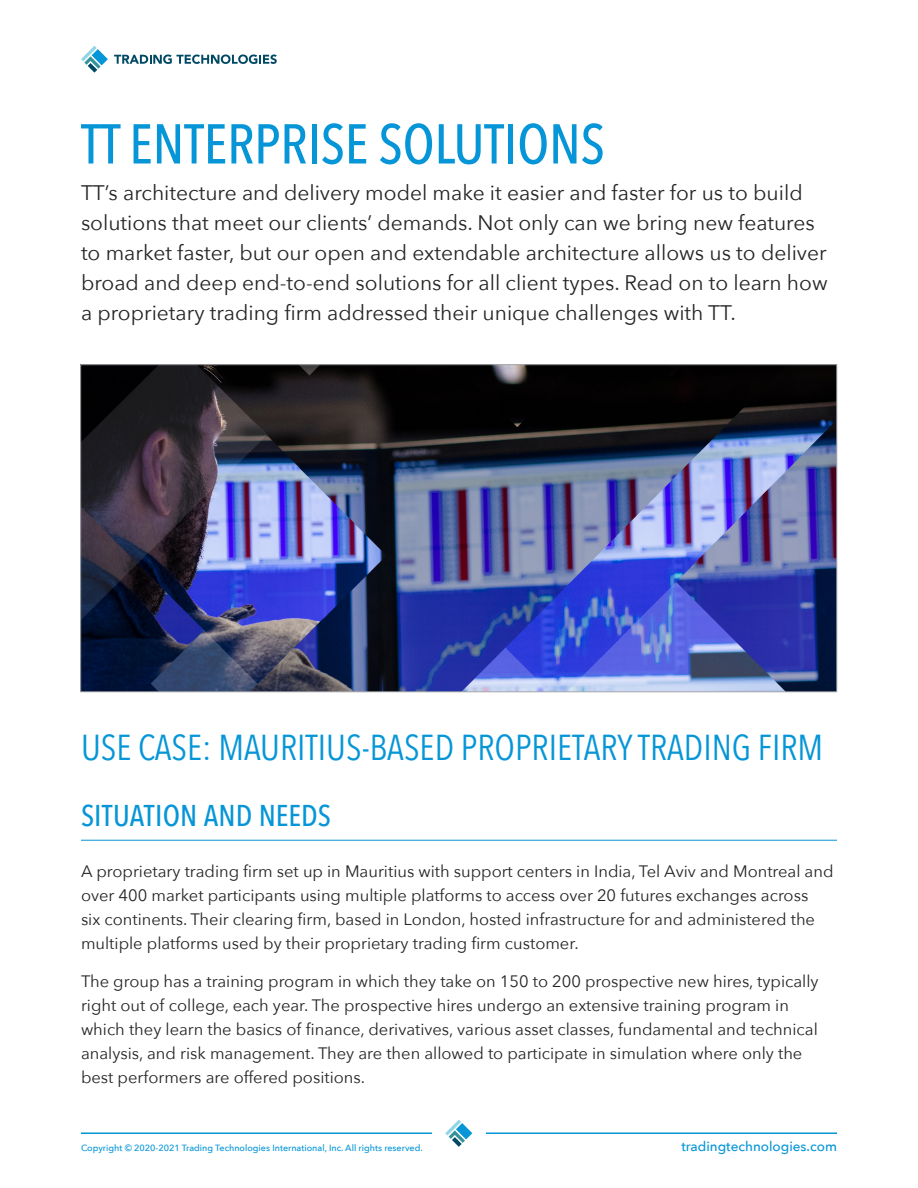
<style>
.page{position:relative;width:918px;height:1188px;background:#fff}
.page>*{position:absolute;margin:0;border:0;box-sizing:border-box;transform-origin:0 0}
.t1{font:500 55.5px "Avenir Next Condensed";letter-spacing:-.005em;color:#0696d7}
.t2{font:36px "Avenir Next Condensed";color:#0696d7}
.H2_-_rule{font:500 30px "Avenir Next Condensed";color:#0696d7}
.Paragraph_-_Standfir{font:21px/30px "Avenir Next";color:#252423}
.Paragraph_-_larger{font:16.5px/24px "Avenir Next";color:#252423}
.t3{font:500 13.5px "Avenir Next";color:#0696d7}
.t4{font:500 9px "Avenir Next";color:#0696d7}
</style>
<div class="page">
<hr style="left:81px;top:1132px;width:756px;height:2px;background:#0696d7">
<svg style="left:114px;top:55px;width:163px;height:9px"></svg>
<svg style="left:81px;top:46px;width:27px;height:27px"></svg>
<div style="left:432px;top:1118px;width:54px;height:32px;background:#fff"></div>
<svg style="left:445px;top:1120px;width:27px;height:27px"></svg>
<img style="left:82px;top:366px;width:753px;height:324px">
<hr style="left:81px;top:840px;width:756px;height:1px;background:#0696d7">
<p class="t1" style="left:81px;top:110px;width:525px">TT ENTERPRISE SOLUTIONS</p>
<p class="Paragraph_-_Standfir" style="left:81px;top:177px;width:748px">TT’s architecture and delivery model make it easier and faster for us to build solutions that meet our clients’ demands. Not only can we bring new features to market faster, but our open and extendable architecture allows us to deliver broad and deep end-to-end solutions for all client types. Read on to learn how a proprietary trading firm addressed their unique challenges with TT.</p>
<h1 class="t2" style="left:81px;top:716px;width:744px">USE CASE: MAURITIUS-BASED PROPRIETARY TRADING FIRM</h1>
<p class="H2_-_rule" style="left:81px;top:798px;width:251px">SITUATION AND NEEDS</p>
<p class="Paragraph_-_larger" style="left:81px;top:859px;width:754px">A proprietary trading firm set up in Mauritius with support centers in India, Tel Aviv and Montreal and over 400 market participants using multiple platforms to access over 20 futures exchanges across<br>six continents. Their clearing firm, based in London, hosted infrastructure for and administered the multiple platforms used by their proprietary trading firm customer.</p>
<p class="Paragraph_-_larger" style="left:81px;top:968px;width:739px">The group has a training program in which they take on 150 to 200 prospective new hires, typically right out of college, each year. The prospective hires undergo an extensive training program in which they learn the basics of finance, derivatives, various asset classes, fundamental and technical analysis, and risk management. They are then allowed to participate in simulation where only the best performers are offered positions.</p>
<p class="t4" style="left:81px;top:1140px;width:343px">Copyright © 2020-2021 Trading Technologies International, Inc. All rights reserved.</p>
<p class="t3" style="left:681px;top:1134px;width:157px">tradingtechnologies.com</p>
</div>
